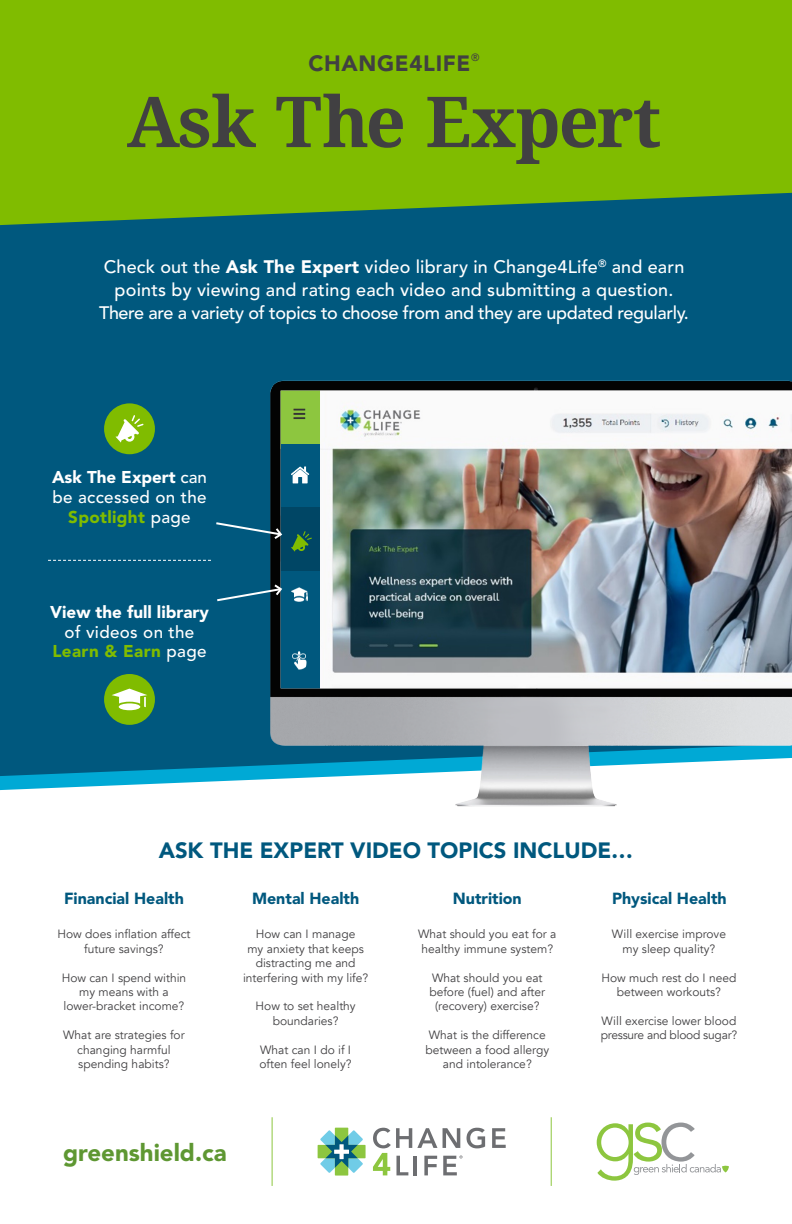
<style>
.page{position:relative;width:792px;height:1224px;background:#fff}
.page>*{position:absolute;margin:0;border:0;box-sizing:border-box;transform-origin:0 0}
.t1{font:700 70.3px "Noto Serif";letter-spacing:-.01em;color:#414042}
.t2{font:900 24px "Avenir LT Std";color:#5e9732}
.t3{font:900 22px "Avenir LT Std";color:#00587e}
.t4{font:900 22px "Avenir LT Std";letter-spacing:.03em;color:#414042}
.t5{font:500 18px/23px "Avenir LT Std";letter-spacing:.01em;color:#fff;text-align:center}
.t6{font:900 17px/19.9px "Avenir LT Std";color:#fff;text-align:center}
.t7{font:500 17px/19.9px "Avenir LT Std";letter-spacing:.02em;color:#fff;text-align:center}
.t8{font:900 16px "Avenir LT Std";color:#00587e}
.t9{font:12px/14.4px "Avenir";color:#414042;text-align:center}
.t10{font:12px/14.4px "Avenir";letter-spacing:-.02em;color:#414042}
.t11{font:500 10.5px "Avenir LT Std";color:#414042}
.s1{font-weight:900}
.s2{font-weight:900;color:#80bc00}
.s3{font-weight:500}
.s4{color:#80bc00}
</style>
<div class="page">
<div style="left:0;top:225px;width:792px;height:551px;background:#00587e"></div>
<div style="left:0;top:0;width:792px;height:225px;background:#80bc00"></div>
<div style="left:104px;top:403px;width:51px;height:51px;background:#80bc00;border-radius:50%"></div>
<svg style="left:116px;top:415px;width:28px;height:28px"></svg>
<div style="left:104px;top:674px;width:51px;height:51px;background:#80bc00;border-radius:50%"></div>
<div style="left:119px;top:703px;width:21px;height:7px;background:#fff;border-radius:50%"></div>
<svg style="left:112px;top:689px;width:35px;height:18px"></svg>
<svg style="left:48px;top:560px;width:163px;height:1px"></svg>
<svg style="left:597px;top:1123px;width:132px;height:58px"></svg>
<svg style="left:443px;top:1128px;width:17px;height:20px"></svg>
<svg style="left:467px;top:1128px;width:18px;height:20px"></svg>
<svg style="left:492px;top:1128px;width:14px;height:20px"></svg>
<svg style="left:373px;top:1128px;width:64px;height:47px"></svg>
<svg style="left:443px;top:1155px;width:19px;height:20px"></svg>
<svg style="left:318px;top:1128px;width:48px;height:48px"></svg>
<hr style="left:272px;top:1117px;width:1px;height:69px;background:#8dc63f">
<hr style="left:551px;top:1117px;width:1px;height:69px;background:#8dc63f">
<img style="left:267px;top:376px;width:525px;height:431px">
<svg style="left:214px;top:521px;width:70px;height:20px"></svg>
<svg style="left:215px;top:583px;width:69px;height:20px"></svg>
<p class="t4" style="left:309px;top:50px;width:163px">CHANGE4LIFE</p>
<p class="t11" style="left:471px;top:51px;width:10px">®</p>
<h1 class="t1" style="left:127px;top:72px;width:536px">Ask The Expert</h1>
<p class="t5" style="left:99px;top:256px;width:591px">Check out the <span class="s1">Ask The Expert</span> video library in Change4Life<sup>®</sup> and earn points by viewing and rating each video and submitting a question.<br>There are a variety of topics to choose from and they are updated regularly.</p>
<p class="t7" style="left:52px;top:468px;width:156px"><span class="s1">Ask The Expert</span> can be accessed on the<br><span class="s2">Spotlight</span> page</p>
<p class="t6" style="left:50px;top:602px;width:160px">View the full library <span class="s3">of videos on the<br></span><span class="s4">Learn &amp; Earn</span> <span class="s3">page</span></p>
<h2 class="t3" style="left:159px;top:837px;width:476px">ASK THE EXPERT VIDEO TOPICS INCLUDE…</h2>
<h3 class="t8" style="left:64px;top:889px;width:121px">Financial Health</h3>
<p class="t9" style="left:57px;top:927px;width:135px">How does inflation affect future savings?</p>
<p class="t9" style="left:62px;top:970px;width:126px">How can I spend within my means with a lower-bracket income?</p>
<p class="t9" style="left:63px;top:1028px;width:123px">What are strategies for changing harmful spending habits?</p>
<h3 class="t8" style="left:252px;top:889px;width:109px">Mental Health</h3>
<p class="t9" style="left:243px;top:927px;width:127px">How can I manage<br>my anxiety that keeps distracting me and interfering with my life?</p>
<p class="t9" style="left:256px;top:999px;width:102px">How to set healthy boundaries?</p>
<p class="t9" style="left:260px;top:1042px;width:94px;text-align:left">What can I do if I often feel lonely?</p>
<h3 class="t8" style="left:612px;top:889px;width:116px">Physical Health</h3>
<p class="t9" style="left:612px;top:927px;width:116px">Will exercise improve my sleep quality?</p>
<p class="t9" style="left:602px;top:970px;width:136px">How much rest do I need between workouts?</p>
<p class="t10" style="left:601px;top:1014px;width:138px">Will exercise lower blood pressure and blood sugar?</p>
<h3 class="t8" style="left:453px;top:889px;width:71px">Nutrition</h3>
<p class="t9" style="left:418px;top:927px;width:140px;text-align:left">What should you eat for a healthy immune system?</p>
<p class="t9" style="left:429px;top:970px;width:117px">What should you eat before (fuel) and after (recovery) exercise?</p>
<p class="t9" style="left:426px;top:1028px;width:125px">What is the difference between a food allergy and intolerance?</p>
<p class="t2" style="left:63px;top:1138px;width:165px">greenshield.ca</p>
</div>
